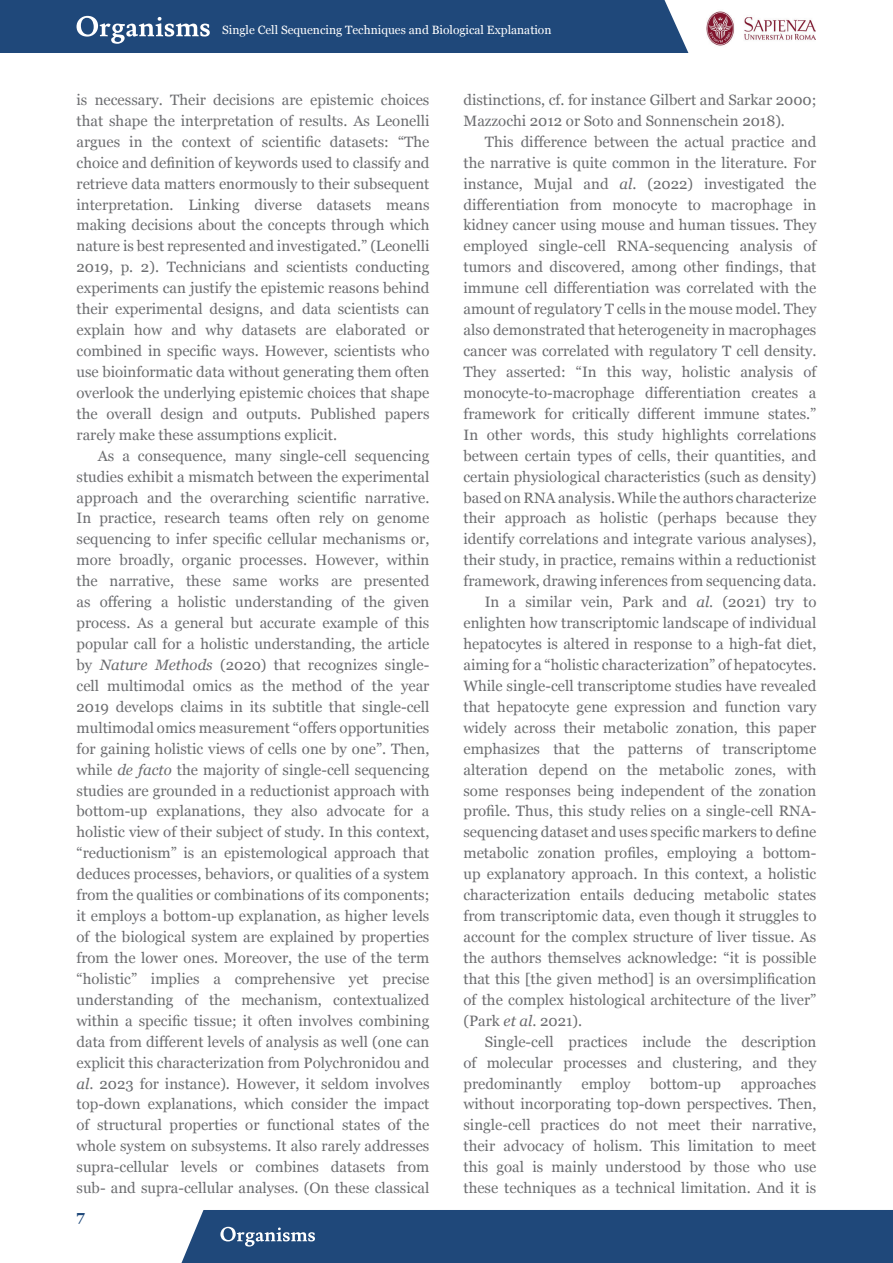
<style>
.page{position:relative;width:893px;height:1263px;background:#fff}
.page>*{position:absolute;margin:0;border:0;box-sizing:border-box;transform-origin:0 0}
.Testo__con_rientro{font:15px/20.9px "Georgia";color:#6c6d70;text-align:justify}
.t1{font:700 15px "Georgia";color:#1f487a}
.t2{font:12px "Georgia";color:#fff}
.s1{font-style:italic}
</style>
<div class="page">
<img style="left:706px;top:11px;width:110px;height:35px">
<div style="left:0;top:0;width:688px;height:53px;background:#1f487a"></div>
<div style="left:181px;top:1210px;width:712px;height:53px;background:#1f487a"></div>
<p class="t2" style="left:222px;top:21px;width:331px">Single Cell Sequencing Techniques and Biological Explanation</p>
<p class="Testo__con_rientro" style="left:77px;top:89px;width:354px">is necessary. Their decisions are epistemic choices that shape the interpretation of results. As Leonelli argues in the context of scientific datasets: “The choice and definition of keywords used to classify and retrieve data matters enormously to their subsequent interpretation. Linking diverse datasets means making decisions about the concepts through which nature is best represented and investigated.” (Leonelli 2019, p. 2). Technicians and scientists conducting experiments can justify the epistemic reasons behind their experimental designs, and data scientists can explain how and why datasets are elaborated or combined in specific ways. However, scientists who use bioinformatic data without generating them often overlook the underlying epistemic choices that shape the overall design and outputs. Published papers rarely make these assumptions explicit.</p>
<p class="Testo__con_rientro" style="left:77px;top:444px;width:354px;text-indent:21px">As a consequence, many single-cell sequencing studies exhibit a mismatch between the experimental approach and the overarching scientific narrative.<br>In practice, research teams often rely on genome sequencing to infer specific cellular mechanisms or, more broadly, organic processes. However, within the narrative, these same works are presented as offering a holistic understanding of the given process. As a general but accurate example of this popular call for a holistic understanding, the article by <span class="s1">Nature Methods</span> (2020) that recognizes single&shy;cell multimodal omics as the method of the year 2019 develops claims in its subtitle that single-cell multimodal omics measurement “offers opportunities for gaining holistic views of cells one by one”. Then, while <span class="s1">de facto</span> the majority of single-cell sequencing studies are grounded in a reductionist approach with bottom-up explanations, they also advocate for a holistic view of their subject of study. In this context, “reductionism” is an epistemological approach that deduces processes, behaviors, or qualities of a system from the qualities or combinations of its components; it employs a bottom-up explanation, as higher levels of the biological system are explained by properties from the lower ones. Moreover, the use of the term “holistic” implies a comprehensive yet precise understanding of the mechanism, contextualized within a specific tissue; it often involves combining data from different levels of analysis as well (one can explicit this characterization from Polychronidou and <span class="s1">al</span>. 2023 for instance). However, it seldom involves top-down explanations, which consider the impact of structural properties or functional states of the whole system on subsystems. It also rarely addresses supra-cellular levels or combines datasets from sub- and supra-cellular analyses. (On these classical</p>
<p class="t1" style="left:77px;top:1204px;width:10px">7</p>
<p class="Testo__con_rientro" style="left:463px;top:89px;width:354px">distinctions, cf. for instance Gilbert and Sarkar 2000;<br>Mazzochi 2012 or Soto and Sonnenschein 2018).</p>
<p class="Testo__con_rientro" style="left:463px;top:131px;width:354px;text-indent:21px">This difference between the actual practice and the narrative is quite common in the literature. For instance, Mujal and <span class="s1">al</span>. (2022) investigated the differentiation from monocyte to macrophage in kidney cancer using mouse and human tissues. They employed single-cell RNA-sequencing analysis of tumors and discovered, among other findings, that immune cell differentiation was correlated with the amount of regulatory T cells in the mouse model. They also demonstrated that heterogeneity in macrophages cancer was correlated with regulatory T cell density.<br>They asserted: “In this way, holistic analysis of monocyte-to-macrophage differentiation creates a framework for critically different immune states.” In other words, this study highlights correlations between certain types of cells, their quantities, and certain physiological characteristics (such as density) based on RNA analysis. While the authors characterize their approach as holistic (perhaps because they identify correlations and integrate various analyses), their study, in practice, remains within a reductionist framework, drawing inferences from sequencing data.</p>
<p class="Testo__con_rientro" style="left:463px;top:591px;width:354px;text-indent:21px">In a similar vein, Park and <span class="s1">al</span>. (2021) try to enlighten how transcriptomic landscape of individual hepatocytes is altered in response to a high-fat diet, aiming for a “holistic characterization” of hepatocytes.<br>While single-cell transcriptome studies have revealed that hepatocyte gene expression and function vary widely across their metabolic zonation, this paper emphasizes that the patterns of transcriptome alteration depend on the metabolic zones, with some responses being independent of the zonation profile. Thus, this study relies on a single-cell RNA&shy;sequencing dataset and uses specific markers to define metabolic zonation profiles, employing a bottom&shy;up explanatory approach. In this context, a holistic characterization entails deducing metabolic states from transcriptomic data, even though it struggles to account for the complex structure of liver tissue. As the authors themselves acknowledge: “it is possible that this [the given method] is an oversimplification of the complex histological architecture of the liver” (Park <span class="s1">et al</span>. 2021).</p>
<p class="Testo__con_rientro" style="left:463px;top:1030px;width:354px;text-indent:21px">Single-cell practices include the description of molecular processes and clustering, and they predominantly</p>
<p class="Testo__con_rientro" style="left:463px;top:1072px;width:354px;text-indent:277px">approaches without incorporating top-down perspectives. Then, single-cell practices do not meet their narrative, their advocacy of holism. This limitation to meet this goal is mainly understood by those who use these techniques as a technical limitation. And it is</p>
<p class="Testo__con_rientro" style="left:582px;top:1072px;width:50px">employ</p>
<p class="Testo__con_rientro" style="left:650px;top:1072px;width:72px">bottom-up</p>
</div>
